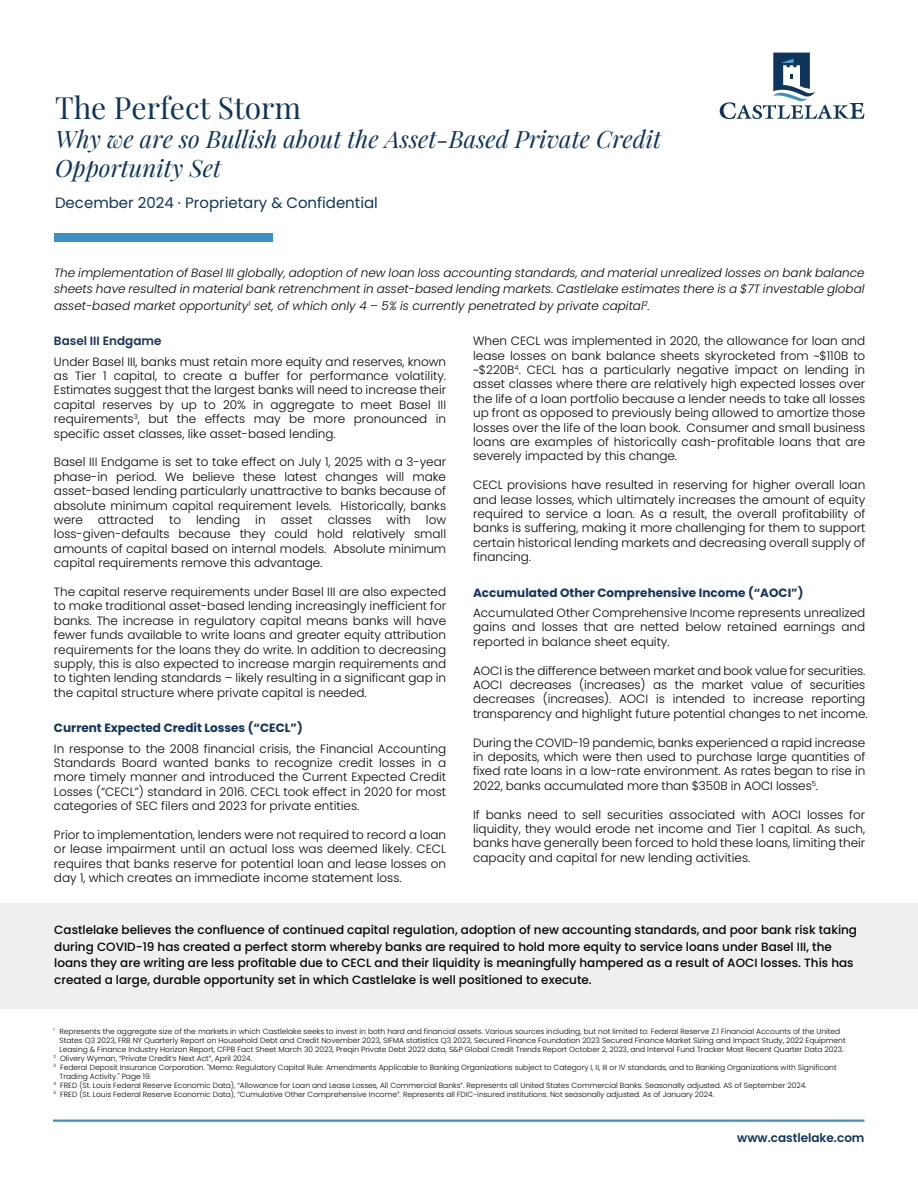
<style>
.page{position:relative;width:918px;height:1188px;background:#fff}
.page>*{position:absolute;margin:0;border:0;box-sizing:border-box;transform-origin:0 0}
.t1{font:30px "Playfair Display";color:#10355a}
.t2{font:italic 24px/28.8px "Playfair Display";color:#10355a}
.t3{font:15px "Poppins";color:#10355a}
.t4{font:300 12px/14.4px "Poppins";color:#040503;text-align:justify}
.t5{font:500 12px/16.5px "Poppins";color:#040503}
.t6{font:italic 300 12px/16.5px "Poppins";color:#040503;text-align:justify}
.t7{font:700 12px "Poppins";color:#18345e}
.t8{font:700 12px "Poppins";color:#10355a}
.t9{font:600 12px "Poppins";color:#10355a}
.t10{font:600 12px "Poppins";color:#18345e}
.t11{font:300 7.5px "Poppins";color:#040503}
</style>
<div class="page">
<div style="left:0;top:903px;width:918px;height:106px;background:#edeff0"></div>
<svg style="left:720px;top:53px;width:144px;height:66px"></svg>
<div style="left:54px;top:233px;width:218px;height:9px;background:#3d90c4"></div>
<hr style="left:53px;top:1120px;width:812px;height:2px;background:#3d90c4">
<h1 class="t1" style="left:55px;top:84px;width:248px">The Perfect Storm</h1>
<h2 class="t2" style="left:55px;top:122px;width:608px">Why we are so Bullish about the Asset-Based Private Credit<br>Opportunity Set</h2>
<p class="t3" style="left:55px;top:194px;width:324px">December 2024 · Proprietary &amp; Confidential</p>
<p class="t6" style="left:54px;top:264px;width:812px">The implementation of Basel III globally, adoption of new loan loss accounting standards, and material unrealized losses on bank balance sheets have resulted in material bank retrenchment in asset-based lending markets. Castlelake estimates there is a $7T investable global asset-based market opportunity<sup>1</sup> set, of which only 4 – 5% is currently penetrated by private capital<sup>2</sup>.</p>
<p class="t10" style="left:54px;top:334px;width:109px">Basel III Endgame</p>
<p class="t4" style="left:54px;top:354px;width:394px">Under Basel III, banks must retain more equity and reserves, known as Tier 1 capital, to create a buffer for performance volatility.<br>Estimates suggest that the largest banks will need to increase their capital reserves by up to 20% in aggregate to meet Basel III requirements<sup>3</sup>, but the effects may be more pronounced in specific asset classes, like asset-based lending.</p>
<p class="t4" style="left:54px;top:455px;width:394px">Basel III Endgame is set to take effect on July 1, 2025 with a 3-year phase-in period. We believe these latest changes will make asset-based lending particularly unattractive to banks because of absolute minimum capital requirement levels. Historically, banks were</p>
<p class="t4" style="left:98px;top:513px;width:58px">attracted</p>
<p class="t4" style="left:169px;top:513px;width:13px">to</p>
<p class="t4" style="left:196px;top:513px;width:46px">lending</p>
<p class="t4" style="left:255px;top:513px;width:12px">in</p>
<p class="t4" style="left:281px;top:513px;width:33px">asset</p>
<p class="t4" style="left:328px;top:513px;width:45px">classes</p>
<p class="t4" style="left:387px;top:513px;width:26px">with</p>
<p class="t4" style="left:54px;top:513px;width:394px;text-indent:372px">low loss-given-defaults because they could hold relatively small amounts of capital based on internal models. Absolute minimum capital requirements remove this advantage.</p>
<p class="t4" style="left:54px;top:585px;width:394px">The capital reserve requirements under Basel III are also expected to make traditional asset-based lending increasingly inefficient for banks. The increase in regulatory capital means banks will have fewer funds available to write loans and greater equity attribution requirements for the loans they do write. In addition to decreasing supply, this is also expected to increase margin requirements and to tighten lending standards – likely resulting in a significant gap in the capital structure where private capital is needed.</p>
<p class="t8" style="left:54px;top:721px;width:250px">Current Expected Credit Losses (“CECL”)</p>
<p class="t4" style="left:54px;top:741px;width:394px">In response to the 2008 financial crisis, the Financial Accounting Standards Board wanted banks to recognize credit losses in a more timely manner and introduced the Current Expected Credit Losses (“CECL”) standard in 2016. CECL took effect in 2020 for most categories of SEC filers and 2023 for private entities.</p>
<p class="t4" style="left:54px;top:828px;width:394px">Prior to implementation, lenders were not required to record a loan or lease impairment until an actual loss was deemed likely. CECL requires that banks reserve for potential loan and lease losses on day 1, which creates an immediate income statement loss.</p>
<p class="t4" style="left:473px;top:334px;width:394px">When CECL was implemented in 2020, the allowance for loan and lease losses on bank balance sheets skyrocketed from ~$110B to ~$220B<sup>4</sup>. CECL has a particularly negative impact on lending in asset classes where there are relatively high expected losses over the life of a loan portfolio because a lender needs to take all losses up front as opposed to previously being allowed to amortize those losses over the life of the loan book. Consumer and small business loans are examples of historically cash-profitable loans that are severely impacted by this change.</p>
<p class="t4" style="left:473px;top:478px;width:394px">CECL provisions have resulted in reserving for higher overall loan and lease losses, which ultimately increases the amount of equity required to service a loan. As a result, the overall profitability of banks is suffering, making it more challenging for them to support certain historical lending markets and decreasing overall supply of financing.</p>
<p class="t7" style="left:473px;top:585px;width:332px">Accumulated Other Comprehensive Income (“AOCI”)</p>
<p class="t4" style="left:473px;top:606px;width:394px">Accumulated Other Comprehensive Income represents unrealized gains and losses that are netted below retained earnings and reported in balance sheet equity.</p>
<p class="t4" style="left:473px;top:663px;width:396px;text-align:left">AOCI is the difference between market and book value for securities.<br>AOCI decreases (increases) as the market value of securities decreases (increases). AOCI is intended to increase reporting transparency and highlight future potential changes to net income.</p>
<p class="t4" style="left:473px;top:735px;width:394px">During the COVID-19 pandemic, banks experienced a rapid increase in deposits, which were then used to purchase large quantities of fixed rate loans in a low-rate environment. As rates began to rise in 2022, banks accumulated more than $350B in AOCI losses<sup>5</sup>.</p>
<p class="t4" style="left:473px;top:807px;width:394px">If banks need to sell securities associated with AOCI losses for liquidity, they would erode net income and Tier 1 capital. As such, banks have generally been forced to hold these loans, limiting their capacity and capital for new lending activities.</p>
<p class="t5" style="left:54px;top:922px;width:804px">Castlelake believes the confluence of continued capital regulation, adoption of new accounting standards, and poor bank risk taking during COVID-19 has created a perfect storm whereby banks are required to hold more equity to service loans under Basel III, the loans they are writing are less profitable due to CECL and their liquidity is meaningfully hampered as a result of AOCI losses. This has created a large, durable opportunity set in which Castlelake is well positioned to execute.</p>
<p class="t11" style="left:53px;top:1027px;width:788px"><sup>1</sup> Represents the aggregate size of the markets in which Castlelake seeks to invest in both hard and financial assets. Various sources including, but not limited to: Federal Reserve Z.1 Financial Accounts of the United</p>
<p class="t11" style="left:60px;top:1036px;width:788px">States Q3 2023, FRB NY Quarterly Report on Household Debt and Credit November 2023, SIFMA statistics Q3 2023, Secured Finance Foundation 2023 Secured Finance Market Sizing and Impact Study, 2022 Equipment</p>
<p class="t11" style="left:60px;top:1045px;width:785px">Leasing &amp; Finance Industry Horizon Report, CFPB Fact Sheet March 30 2023, Preqin Private Debt 2022 data, S&amp;P Global Credit Trends Report October 2, 2023, and Interval Fund Tracker Most Recent Quarter Data 2023.</p>
<p class="t11" style="left:53px;top:1054px;width:200px"><sup>2</sup> Olivery Wyman, “Private Credit’s Next Act”, April 2024.</p>
<p class="t11" style="left:53px;top:1063px;width:785px"><sup>3</sup> Federal Deposit Insurance Corporation. "Memo: Regulatory Capital Rule: Amendments Applicable to Banking Organizations subject to Category I, II, III or IV standards, and to Banking Organizations with Significant</p>
<p class="t11" style="left:60px;top:1072px;width:93px">Trading Activity." Page 19.</p>
<p class="t11" style="left:53px;top:1081px;width:755px"><sup>4</sup> FRED (St. Louis Federal Reserve Economic Data), “Allowance for Loan and Lease Losses, All Commercial Banks”. Represents all United States Commercial Banks. Seasonally adjusted. AS of September 2024.</p>
<p class="t11" style="left:53px;top:1090px;width:662px"><sup>5</sup> FRED (St. Louis Federal Reserve Economic Data), “Cumulative Other Comprehensive Income”. Represents all FDIC-insured institutions. Not seasonally adjusted. As of January 2024.</p>
<p class="t9" style="left:737px;top:1130px;width:129px">www.castlelake.com</p>
</div>
